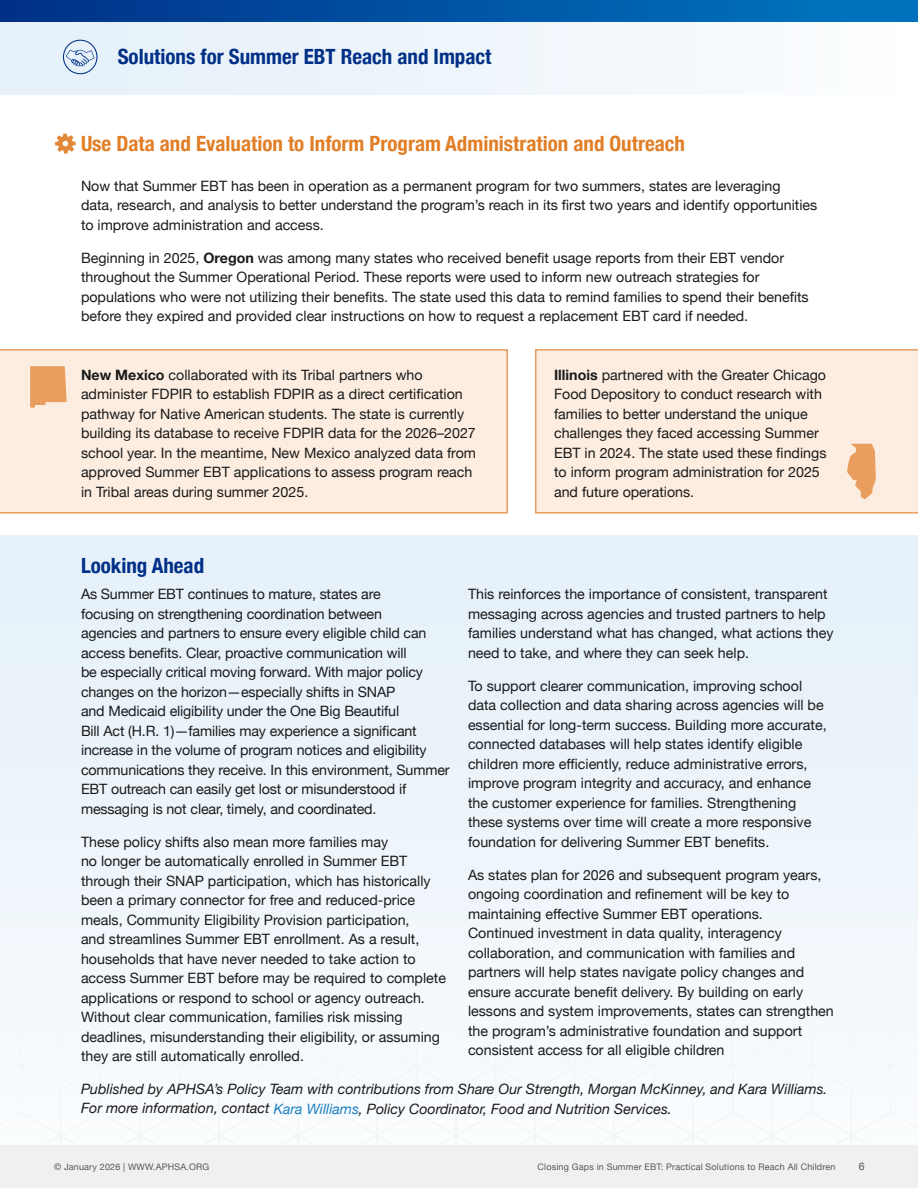
<style>
.page{position:relative;width:918px;height:1188px;background:#fff}
.page>*{position:absolute;margin:0;border:0;box-sizing:border-box;transform-origin:0 0}
.t1{font:700 condensed 21px "Helvetica Neue";color:#e17e26}
.t2{font:700 condensed 21px "Helvetica Neue";color:#002f87}
.t3{font:14.25px/19.5px "Helvetica Neue";color:#1a1a1a}
.t4{font:italic 14.25px/19.5px "Helvetica Neue";color:#1a1a1a}
.t5{font:10.5px "Helvetica Neue";color:#54565a}
.t6{font:9px "Helvetica Neue";letter-spacing:.02em;color:#54565a}
.s1{font-weight:700}
.s2{color:#1a7fc3}
</style>
<div class="page">
<div style="left:0;top:535px;width:918px;height:653px;background:#eaf3fa"></div>
<div style="left:0;top:941px;width:918px;height:102px;background:#f3f8fc"></div>
<div style="left:0;top:1043px;width:918px;height:102px;background:#f8fbfd"></div>
<div style="left:0;top:349px;width:508px;height:165px;background:#fcede0"></div>
<div style="left:535px;top:349px;width:383px;height:165px;background:#fcede0"></div>
<div style="left:0;top:1146px;width:918px;height:42px;background:#f0f0f0"></div>
<div style="left:0;top:19px;width:918px;height:75px;background:linear-gradient(to right,#e3eef8,#fcfdfe)"></div>
<div style="left:0;top:0;width:918px;height:22px;background:linear-gradient(to right,#003188,#0077c1)"></div>
<div style="left:63px;top:40px;width:34px;height:34px;border:1px solid #002f87;border-radius:50%"></div>
<svg style="left:66px;top:50px;width:29px;height:16px"></svg>
<svg style="left:30px;top:366px;width:37px;height:42px;background:#eba972"></svg>
<svg style="left:847px;top:444px;width:29px;height:55px;background:#eeb585"></svg>
<svg style="left:55px;top:134px;width:21px;height:20px"></svg>
<h1 class="t2" style="left:118px;top:40px;width:375px">Solutions for Summer EBT Reach and Impact</h1>
<h1 class="t1" style="left:81px;top:126px;width:606px">Use Data and Evaluation to Inform Program Administration and Outreach</h1>
<p class="t3" style="left:81px;top:177px;width:738px">Now that Summer EBT has been in operation as a permanent program for two summers, states are leveraging<br>data, research, and analysis to better understand the program’s reach in its first two years and identify opportunities to improve administration and access.</p>
<p class="t3" style="left:81px;top:249px;width:729px">Beginning in 2025, <span class="s1">Oregon</span> was among many states who received benefit usage reports from their EBT vendor throughout the Summer Operational Period. These reports were used to inform new outreach strategies for populations who were not utilizing their benefits. The state used this data to remind families to spend their benefits before they expired and provided clear instructions on how to request a replacement EBT card if needed.</p>
<p class="t3" style="left:81px;top:366px;width:397px"><span class="s1">New Mexico</span> collaborated with its Tribal partners who administer FDPIR to establish FDPIR as a direct certification pathway for Native American students. The state is currently building its database to receive FDPIR data for the 2026–2027 school year. In the meantime, New Mexico analyzed data from approved Summer EBT applications to assess program reach in Tribal areas during summer 2025.</p>
<p class="t3" style="left:554px;top:366px;width:274px"><span class="s1">Illinois</span> partnered with the Greater Chicago Food Depository to conduct research with families to better understand the unique challenges they faced accessing Summer EBT in 2024. The state used these findings to inform program administration for 2025 and future operations.</p>
<h1 class="t2" style="left:81px;top:548px;width:125px">Looking Ahead</h1>
<p class="t3" style="left:81px;top:585px;width:370px">As Summer EBT continues to mature, states are<br>focusing on strengthening coordination between<br>agencies and partners to ensure every eligible child can access benefits. Clear, proactive communication will<br>be especially critical moving forward. With major policy changes on the horizon—especially shifts in SNAP<br>and Medicaid eligibility under the One Big Beautiful<br>Bill Act (H.R. 1)—families may experience a significant increase in the volume of program notices and eligibility communications they receive. In this environment, Summer EBT outreach can easily get lost or misunderstood if messaging is not clear, timely, and coordinated.</p>
<p class="t3" style="left:81px;top:833px;width:367px">These policy shifts also mean more families may<br>no longer be automatically enrolled in Summer EBT through their SNAP participation, which has historically been a primary connector for free and reduced-price meals, Community Eligibility Provision participation,<br>and streamlines Summer EBT enrollment. As a result, households that have never needed to take action to access Summer EBT before may be required to complete applications or respond to school or agency outreach.<br>Without clear communication, families risk missing deadlines, misunderstanding their eligibility, or assuming they are still automatically enrolled.</p>
<p class="t3" style="left:468px;top:585px;width:367px">This reinforces the importance of consistent, transparent messaging across agencies and trusted partners to help families understand what has changed, what actions they need to take, and where they can seek help.</p>
<p class="t3" style="left:468px;top:677px;width:360px">To support clearer communication, improving school data collection and data sharing across agencies will be essential for long-term success. Building more accurate, connected databases will help states identify eligible children more efficiently, reduce administrative errors, improve program integrity and accuracy, and enhance the customer experience for families. Strengthening these systems over time will create a more responsive foundation for delivering Summer EBT benefits.</p>
<p class="t3" style="left:468px;top:866px;width:367px">As states plan for 2026 and subsequent program years, ongoing coordination and refinement will be key to maintaining effective Summer EBT operations.<br>Continued investment in data quality, interagency collaboration, and communication with families and partners will help states navigate policy changes and ensure accurate benefit delivery. By building on early lessons and system improvements, states can strengthen the program’s administrative foundation and support consistent access for all eligible children</p>
<p class="t4" style="left:81px;top:1081px;width:748px">Published by APHSA’s Policy Team with contributions from Share Our Strength, Morgan McKinney, and Kara Williams.<br>For more information, contact <span class="s2">Kara Williams</span>, Policy Coordinator, Food and Nutrition Services.</p>
<p class="t6" style="left:54px;top:1163px;width:157px">© January 2026 | WWW.APHSA.ORG</p>
<p class="t6" style="left:538px;top:1163px;width:299px">Closing Gaps in Summer EBT: Practical Solutions to Reach All Children</p>
<p class="t5" style="left:859px;top:1162px;width:7px">6</p>
</div>
